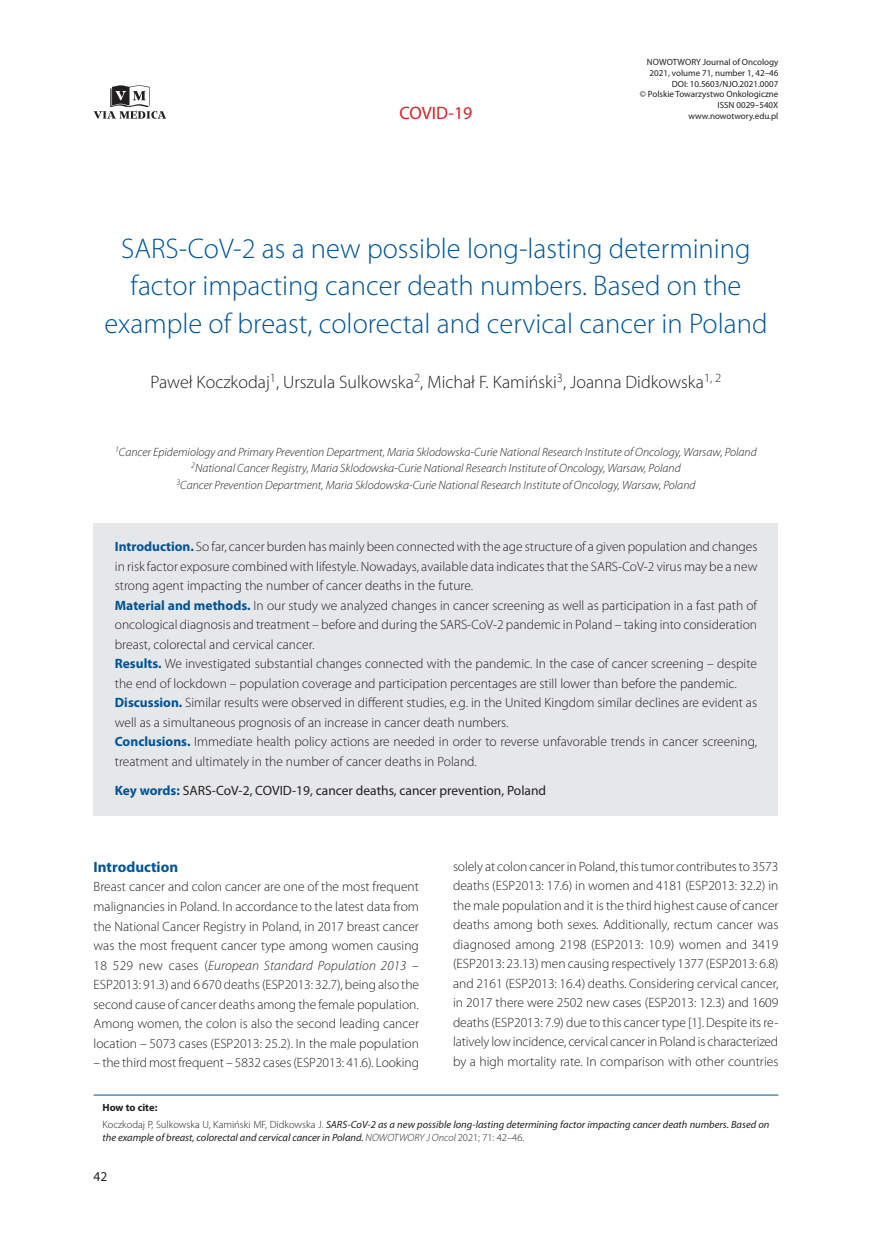
<style>
.page{position:relative;width:872px;height:1234px;background:#fff}
.page>*{position:absolute;margin:0;border:0;box-sizing:border-box;transform-origin:0 0}
._01_-_Tytuł_artykułu{font:300 28.5px/37.5px "Myriad Pro";color:#005495;text-align:center}
._02_-_Autor_artykułu{font:300 18px "Myriad Pro";color:#231f20}
.t1{font:18px "Myriad Pro";color:#d1232a}
._07_-_Srodtytul_1{font:700 15px "Myriad Pro";color:#005495}
._08_-_Tekst_bez_wcie{font:300 13.5px/19.5px "Myriad Pro";color:#231f20;text-align:justify}
._04_-_Streszczenie{font:300 13.5px/19.5px "Myriad Pro";color:#231f20}
._05_-_Streszczenie_s{font:13.5px "Myriad Pro";color:#231f20}
._00_-_Praca{font:italic 300 12px "Myriad Pro";color:#231f20}
._00_-_Praca_ostatnia{font:italic 300 12px "Myriad Pro";color:#231f20}
._05_-_Tekst_ramka{font:italic 10.5px/12.6px "Myriad Pro";color:#231f20}
._05_-_Tekst_ramka-2{font:700 10.5px "Myriad Pro";letter-spacing:-.005em;color:#231f20}
.t2{font:9px/10.8px "Myriad Pro";color:#231f20;text-align:right}
.s1{font-weight:700;color:#005495}
.s2{font-style:italic}
.s3{font-weight:300;font-style:normal}
.s4{font-weight:300}
</style>
<div class="page">
<svg style="left:94px;top:85px;width:72px;height:34px"></svg>
<div style="left:94px;top:523px;width:684px;height:78px;background:#e6e7e9"></div>
<div style="left:94px;top:582px;width:684px;height:78px;background:#e6e7e9"></div>
<div style="left:94px;top:640px;width:684px;height:59px;background:#e6e7e9"></div>
<div style="left:94px;top:679px;width:684px;height:59px;background:#e6e7e9"></div>
<div style="left:94px;top:718px;width:684px;height:59px;background:#e6e7e9"></div>
<div style="left:94px;top:776px;width:684px;height:39px;background:#e6e7e9"></div>
<hr style="left:94px;top:1094px;width:684px;height:1px;background:#005495">
<h2 class="t1" style="left:399px;top:102px;width:75px">COVID-19</h2>
<p class="t2" style="left:640px;top:56px;width:140px">NOWOTWORY Journal of Oncology<br>2021, volume 71, number 1, 42–46<br>DOI: 10.5603/NJO.2021.0007<br>© Polskie Towarzystwo Onkologiczne<br>ISSN 0029–540X www.nowotwory.edu.pl</p>
<p class="_01_-_Tytuł_artykułu" style="left:104px;top:229px;width:664px">SARS-CoV-2 as a new possible long-lasting determining factor impacting cancer death numbers. Based on the example of breast, colorectal and cervical cancer in Poland</p>
<p class="_02_-_Autor_artykułu" style="left:151px;top:371px;width:572px">Paweł Koczkodaj<sup>1</sup>, Urszula Sulkowska<sup>2</sup>, Michał F. Kamiński<sup>3</sup>, Joanna Didkowska<sup>1,</sup> <sup>2</sup></p>
<p class="_00_-_Praca" style="left:115px;top:444px;width:643px"><sup>1</sup>Cancer Epidemiology and Primary Prevention Department, Maria Sklodowska-Curie National Research Institute of Oncology, Warsaw, Poland</p>
<p class="_00_-_Praca" style="left:191px;top:461px;width:491px"><sup>2</sup>National Cancer Registry, Maria Sklodowska-Curie National Research Institute of Oncology, Warsaw, Poland</p>
<p class="_00_-_Praca_ostatnia" style="left:176px;top:477px;width:520px"><sup>3</sup>Cancer Prevention Department, Maria Sklodowska-Curie National Research Institute of Oncology, Warsaw, Poland</p>
<p class="_04_-_Streszczenie" style="left:115px;top:536px;width:644px;text-align:justify"><span class="s1">Introduction.</span> So far, cancer burden has mainly been connected with the age structure of a given population and changes in risk factor exposure combined with lifestyle. Nowadays, available data indicates that the SARS-CoV-2 virus may be a new strong agent impacting the number of cancer deaths in the future.</p>
<p class="_04_-_Streszczenie" style="left:115px;top:595px;width:644px;text-align:justify"><span class="s1">Material and methods.</span> In our study we analyzed changes in cancer screening as well as participation in a fast path of oncological diagnosis and treatment – before and during the SARS-CoV-2 pandemic in Poland – taking into consideration breast, colorectal and cervical cancer.</p>
<p class="_04_-_Streszczenie" style="left:115px;top:653px;width:644px"><span class="s1">Results.</span> We investigated substantial changes connected with the pandemic. In the case of cancer screening – despite the end of lockdown – population coverage and participation percentages are still lower than before the pandemic.</p>
<p class="_04_-_Streszczenie" style="left:115px;top:692px;width:644px"><span class="s1">Discussion.</span> Similar results were observed in different studies, e.g. in the United Kingdom similar declines are evident as well as a simultaneous prognosis of an increase in cancer death numbers.</p>
<p class="_04_-_Streszczenie" style="left:115px;top:731px;width:644px"><span class="s1">Conclusions.</span> Immediate health policy actions are needed in order to reverse unfavorable trends in cancer screening, treatment and ultimately in the number of cancer deaths in Poland.</p>
<p class="_05_-_Streszczenie_s" style="left:115px;top:782px;width:433px"><span class="s1">Key words:</span> SARS-CoV-2, COVID-19, cancer deaths, cancer prevention, Poland</p>
<p class="_07_-_Srodtytul_1" style="left:94px;top:856px;width:86px">Introduction</p>
<p class="_08_-_Tekst_bez_wcie" style="left:94px;top:876px;width:327px">Breast cancer and colon cancer are one of the most frequent malignancies in Poland. In accordance to the latest data from the National Cancer Registry in Poland, in 2017 breast cancer was the most frequent cancer type among women causing 18 529 new cases (<span class="s2">European Standard Population 2013</span> – ESP2013: 91.3) and 6 670 deaths (ESP2013: 32.7), being also the second cause of cancer deaths among the female population.<br>Among women, the colon is also the second leading cancer location – 5073 cases (ESP2013: 25.2). In the male population</p>
<p class="_08_-_Tekst_bez_wcie" style="left:94px;top:1052px;width:327px">– the third most frequent – 5832 cases (ESP2013: 41.6). Looking</p>
<p class="_08_-_Tekst_bez_wcie" style="left:453px;top:856px;width:327px">solely at colon cancer in Poland, this tumor contributes to 3573 deaths (ESP2013: 17.6) in women and 4181 (ESP2013: 32.2) in the male population and it is the third highest cause of cancer deaths among both sexes. Additionally, rectum cancer was diagnosed among 2198 (ESP2013: 10.9) women and 3419 (ESP2013: 23.13) men causing respectively 1377 (ESP2013: 6.8) and 2161 (ESP2013: 16.4) deaths. Considering cervical cancer, in 2017 there were 2502 new cases (ESP2013: 12.3) and 1609 deaths (ESP2013: 7.9) due to this cancer type [1]. Despite its re&shy;latively low incidence, cervical cancer in Poland is characterized by a high mortality rate. In comparison with other countries</p>
<p class="_05_-_Tekst_ramka-2" style="left:102px;top:1100px;width:56px">How to cite:</p>
<p class="_05_-_Tekst_ramka" style="left:102px;top:1117px;width:668px"><span class="s3">Koczkodaj P, Sulkowska U, Kamiński MF, Didkowska J.</span> SARS-CoV-2 as a new possible long-lasting determining factor impacting cancer death numbers. Based on the example of breast, colorectal and cervical cancer in Poland. <span class="s4">NOWOTWORY J Oncol</span> <span class="s3">2021; 71: 42–46.</span></p>
<p class="_05_-_Streszczenie_s" style="left:94px;top:1168px;width:15px">42</p>
</div>
